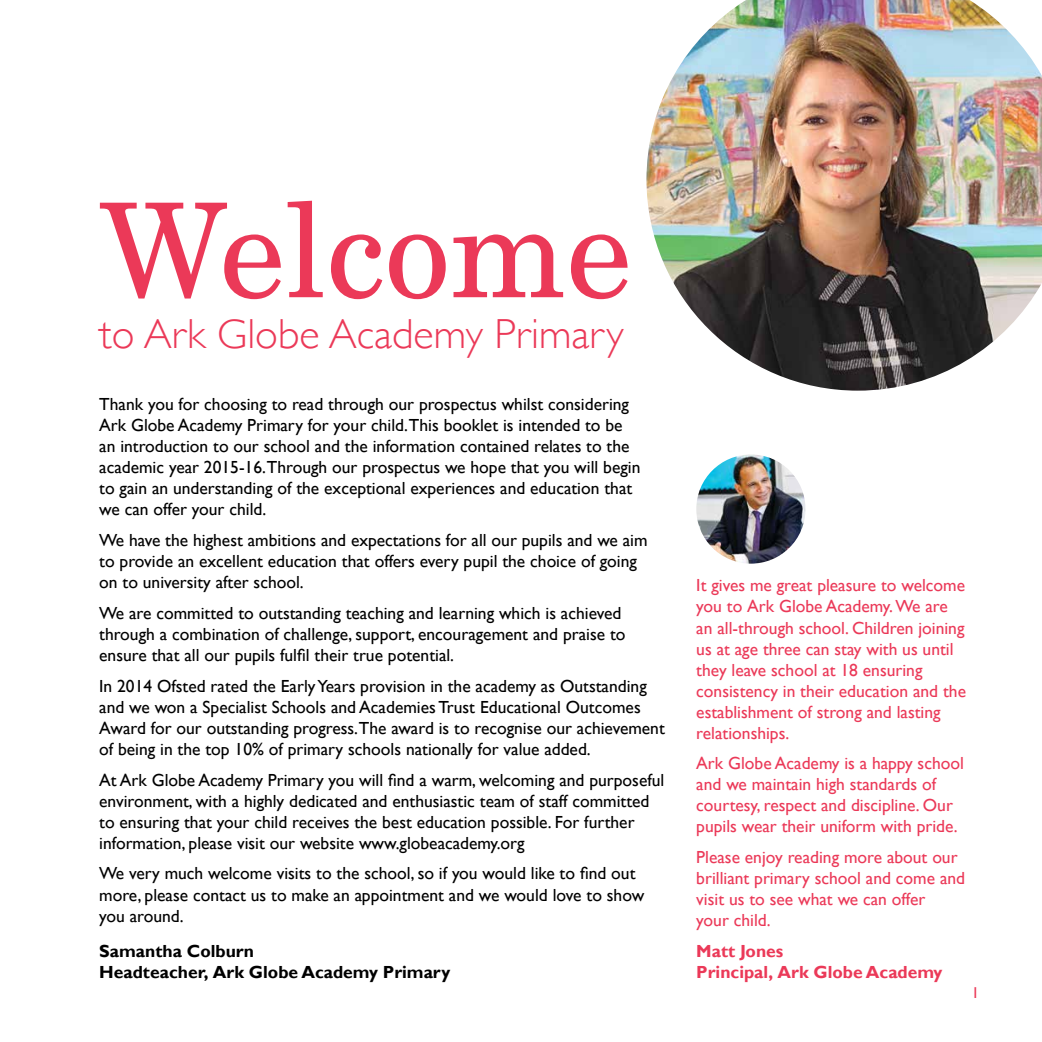
<style>
.page{position:relative;width:1042px;height:1042px;background:#fff}
.page>*{position:absolute;margin:0;border:0;box-sizing:border-box;transform-origin:0 0}
.t1{font:130.9px "New Century Schlbk LT Std";color:#eb3958}
.t2{font:300 42px "Gill Sans";color:#eb3958}
.t3{font:17.5px/21px "Gill Sans";color:#000}
.t4{font:17.5px/21px "Gill Sans";color:#eb3958}
.t5{font:700 17.5px/21px "Gill Sans";color:#000}
.t6{font:700 17.5px/21px "Gill Sans";color:#eb3958}
.t7{font:15.75px "Gill Sans";color:#eb3958}
</style>
<div class="page">
<img style="left:646px;top:0;width:396px;height:391px">
<img style="left:696px;top:454px;width:109px;height:110px;border-radius:55px">
<h1 class="t1" style="left:99px;top:171px;width:534px">Welcome</h1>
<h2 class="t2" style="left:99px;top:301px;width:526px">to Ark Globe Academy Primary</h2>
<p class="t3" style="left:99px;top:394px;width:543px">Thank you for choosing to read through our prospectus whilst considering Ark Globe Academy Primary for your child.This booklet is intended to be an introduction to our school and the information contained relates to the academic year 2015-16.Through our prospectus we hope that you will begin to gain an understanding of the exceptional experiences and education that we can offer your child.</p>
<p class="t3" style="left:99px;top:530px;width:550px">We have the highest ambitions and expectations for all our pupils and we aim to provide an excellent education that offers every pupil the choice of going on to university after school.</p>
<p class="t3" style="left:99px;top:602px;width:528px">We are committed to outstanding teaching and learning which is achieved through a combination of challenge, support, encouragement and praise to ensure that all our pupils fulfil their true potential.</p>
<p class="t3" style="left:99px;top:675px;width:567px">In 2014 Ofsted rated the Early Years provision in the academy as Outstanding and we won a Specialist Schools and Academies Trust Educational Outcomes Award for our outstanding progress.The award is to recognise our achievement of being in the top 10% of primary schools nationally for value added.</p>
<p class="t3" style="left:99px;top:769px;width:566px">At Ark Globe Academy Primary you will find a warm, welcoming and purposeful environment, with a highly dedicated and enthusiastic team of staff committed to ensuring that your child receives the best education possible. For further information, please visit our website www.globeacademy.org</p>
<p class="t3" style="left:99px;top:863px;width:547px">We very much welcome visits to the school, so if you would like to find out more, please contact us to make an appointment and we would love to show you around.</p>
<p class="t5" style="left:99px;top:941px;width:352px">Samantha Colburn<br>Headteacher, Ark Globe Academy Primary</p>
<p class="t4" style="left:696px;top:575px;width:271px">It gives me great pleasure to welcome you to Ark Globe Academy. We are an all-through school. Children joining us at age three can stay with us until they leave school at 18 ensuring consistency in their education and the establishment of strong and lasting relationships.</p>
<p class="t4" style="left:696px;top:753px;width:269px">Ark Globe Academy is a happy school and we maintain high standards of courtesy, respect and discipline. Our pupils wear their uniform with pride.</p>
<p class="t4" style="left:696px;top:847px;width:270px">Please enjoy reading more about our brilliant primary school and come and visit us to see what we can offer<br>your child.</p>
<p class="t6" style="left:696px;top:941px;width:248px">Matt Jones<br>Principal, Ark Globe Academy</p>
<p class="t7" style="left:971px;top:984px;width:9px">1</p>
</div>
